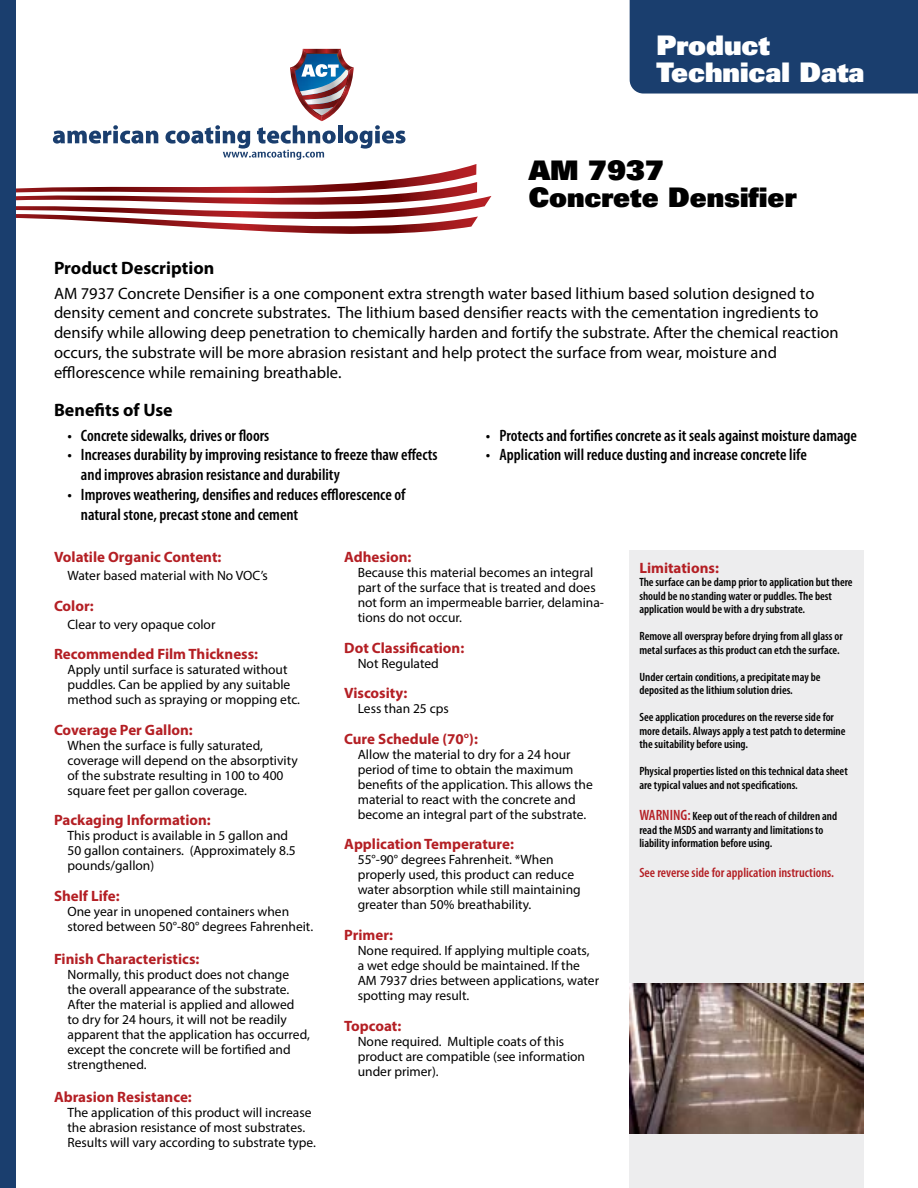
<style>
.page{position:relative;width:918px;height:1188px;background:#fff}
.page>*{position:absolute;margin:0;border:0;box-sizing:border-box;transform-origin:0 0}
.t1{font:900 27px/27px "Univers";color:#000}
.t2{font:900 27px/27px "Univers";color:#fff}
.t3{font:700 18px "Myriad Pro";color:#000}
.t4{font:16.5px/19.8px "Myriad Pro";color:#000}
.t5{font:600 condensed 16.5px/19.8px "Myriad Pro";color:#000}
.t6{font:700 15px "Myriad Pro";color:#b41f24}
.t7{font:13.5px/15px "Myriad Pro";color:#000}
.t8{font:600 condensed 13.5px "Myriad Pro";color:#b41f24}
.t9{font:600 condensed 12px/13.5px "Myriad Pro";color:#000}
.s1{font-size:15px;color:#b41f24}
</style>
<div class="page">
<div style="left:630px;top:0;width:288px;height:94px;background:#1a3e6e"></div>
<svg style="left:16px;top:49px;width:475px;height:185px"></svg>
<div style="left:0;top:0;width:16px;height:1188px;background:#1a3e6e"></div>
<div style="left:630px;top:551px;width:234px;height:637px;background:#ededee"></div>
<img style="left:630px;top:984px;width:234px;height:150px">
<h1 class="t2" style="left:657px;top:31px;width:209px">Product<br>Technical Data</h1>
<h2 class="t3" style="left:54px;top:256px;width:162px">Product Description</h2>
<h1 class="t1" style="left:529px;top:156px;width:269px">AM 7937<br>Concrete Densifier</h1>
<p class="t4" style="left:54px;top:283px;width:786px">AM 7937 Concrete Densifier is a one component extra strength water based lithium based solution designed to density cement and concrete substrates. The lithium based densifier reacts with the cementation ingredients to densify while allowing deep penetration to chemically harden and fortify the substrate. After the chemical reaction occurs, the substrate will be more abrasion resistant and help protect the surface from wear, moisture and efflorescence while remaining breathable.</p>
<h2 class="t3" style="left:54px;top:398px;width:120px">Benefits of Use</h2>
<p class="t5" style="left:67px;top:426px;width:203px">• Concrete sidewalks, drives or floors</p>
<p class="t5" style="left:81px;top:445px;width:358px;text-indent:-13px">• Increases durability by improving resistance to freeze thaw effects and improves abrasion resistance and durability</p>
<p class="t5" style="left:81px;top:485px;width:326px;text-indent:-13px">• Improves weathering, densifies and reduces efflorescence of natural stone, precast stone and cement</p>
<p class="t5" style="left:486px;top:426px;width:373px">• Protects and fortifies concrete as it seals against moisture damage</p>
<p class="t5" style="left:486px;top:445px;width:322px">• Application will reduce dusting and increase concrete life</p>
<p class="t6" style="left:54px;top:547px;width:169px">Volatile Organic Content:</p>
<p class="t7" style="left:68px;top:568px;width:202px">Water based material with No VOC’s</p>
<p class="t6" style="left:54px;top:596px;width:41px">Color:</p>
<p class="t7" style="left:68px;top:616px;width:149px">Clear to very opaque color</p>
<p class="t6" style="left:54px;top:644px;width:206px">Recommended Film Thickness:</p>
<p class="t7" style="left:68px;top:662px;width:234px">Apply until surface is saturated without puddles. Can be applied by any suitable method such as spraying or mopping etc.</p>
<p class="t6" style="left:54px;top:720px;width:140px">Coverage Per Gallon:</p>
<p class="t7" style="left:68px;top:738px;width:232px">When the surface is fully saturated, coverage will depend on the absorptivity of the substrate resulting in 100 to 400 square feet per gallon coverage.</p>
<p class="t6" style="left:54px;top:811px;width:158px">Packaging Information:</p>
<p class="t7" style="left:68px;top:828px;width:230px">This product is available in 5 gallon and<br>50 gallon containers. (Approximately 8.5 pounds/gallon)</p>
<p class="t6" style="left:54px;top:886px;width:67px">Shelf Life:</p>
<p class="t7" style="left:68px;top:904px;width:247px">One year in unopened containers when stored between 50°-80° degrees Fahrenheit.</p>
<p class="t6" style="left:54px;top:949px;width:147px">Finish Characteristics:</p>
<p class="t7" style="left:68px;top:967px;width:244px">Normally, this product does not change the overall appearance of the substrate.<br>After the material is applied and allowed<br>to dry for 24 hours, it will not be readily apparent that the application has occurred, except the concrete will be fortified and strengthened.</p>
<p class="t6" style="left:54px;top:1087px;width:139px">Abrasion Resistance:</p>
<p class="t7" style="left:68px;top:1105px;width:250px">The application of this product will increase the abrasion resistance of most substrates.<br>Results will vary according to substrate type.</p>
<p class="t6" style="left:344px;top:547px;width:69px">Adhesion:</p>
<p class="t7" style="left:358px;top:565px;width:248px">Because this material becomes an integral part of the surface that is treated and does not form an impermeable barrier, delamina&shy;tions do not occur.</p>
<p class="t6" style="left:344px;top:638px;width:122px">Dot Classification:</p>
<p class="t7" style="left:358px;top:655px;width:83px">Not Regulated</p>
<p class="t6" style="left:344px;top:683px;width:65px">Viscosity:</p>
<p class="t7" style="left:358px;top:701px;width:93px">Less than 25 cps</p>
<p class="t6" style="left:344px;top:729px;width:135px">Cure Schedule (70°):</p>
<p class="t7" style="left:358px;top:747px;width:237px">Allow the material to dry for a 24 hour period of time to obtain the maximum benefits of the application. This allows the material to react with the concrete and become an integral part of the substrate.</p>
<p class="t6" style="left:344px;top:835px;width:171px">Application Temperature:</p>
<p class="t7" style="left:358px;top:852px;width:225px">55°-90° degrees Fahrenheit. *When properly used, this product can reduce water absorption while still maintaining greater than 50% breathability.</p>
<p class="t6" style="left:344px;top:925px;width:50px">Primer:</p>
<p class="t7" style="left:358px;top:943px;width:243px">None required. If applying multiple coats, a wet edge should be maintained. If the AM 7937 dries between applications, water spotting may result.</p>
<p class="t6" style="left:344px;top:1016px;width:59px">Topcoat:</p>
<p class="t7" style="left:358px;top:1033px;width:229px">None required. Multiple coats of this product are compatible (see information under primer).</p>
<p class="t6" style="left:639px;top:558px;width:81px">Limitations:</p>
<p class="t9" style="left:639px;top:576px;width:215px">The surface can be damp prior to application but there should be no standing water or puddles. The best application would be with a dry substrate.</p>
<p class="t9" style="left:639px;top:630px;width:205px">Remove all overspray before drying from all glass or metal surfaces as this product can etch the surface.</p>
<p class="t9" style="left:639px;top:670px;width:183px">Under certain conditions, a precipitate may be deposited as the lithium solution dries.</p>
<p class="t9" style="left:639px;top:711px;width:208px">See application procedures on the reverse side for more details. Always apply a test patch to determine the suitability before using.</p>
<p class="t9" style="left:639px;top:765px;width:210px">Physical properties listed on this technical data sheet are typical values and not specifications.</p>
<p class="t9" style="left:639px;top:810px;width:199px"><span class="s1">WARNING:</span> Keep out of the reach of children and read the MSDS and warranty and limitations to liability information before using.</p>
<p class="t8" style="left:639px;top:865px;width:196px">See reverse side for application instructions.</p>
</div>
